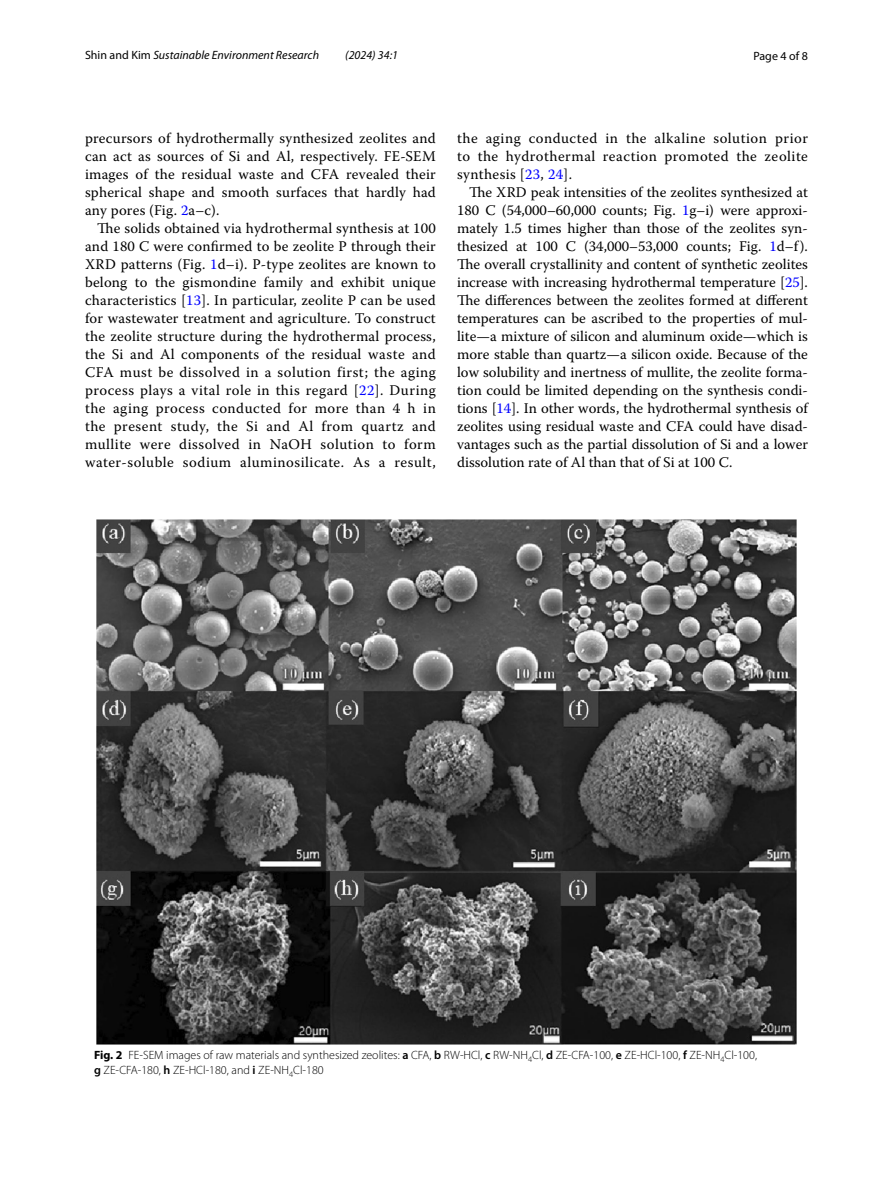
<style>
.page{position:relative;width:893px;height:1187px;background:#fff}
.page>*{position:absolute;margin:0;border:0;box-sizing:border-box;transform-origin:0 0}
.t1{font:14.7px/18px "Warnock Pro";letter-spacing:.025em;color:#000;text-align:justify}
.t2{font:300 12px/15px "Myriad Pro";color:#000}
.t3{font:italic 12px "Myriad Pro";color:#000}
.t4{font:12px "Myriad Pro";color:#000}
.s1{font-style:normal}
.s2{color:#00f}
.s3{font-weight:700}
.s4{font-weight:600}
</style>
<div class="page">
<img style="left:96px;top:519px;width:701px;height:524px">
<p class="t3" style="left:85px;top:48px;width:236px"><span class="s1">Shin and Kim</span> Sustainable Environment Research</p>
<p class="t3" style="left:345px;top:48px;width:54px">(2024) 34:1</p>
<p class="t4" style="left:753px;top:48px;width:56px">Page 4 of 8</p>
<p class="t1" style="left:85px;top:128px;width:352px">precursors of hydrothermally synthesized zeolites and can act as sources of Si and Al, respectively. FE-SEM images of the residual waste and CFA revealed their spherical shape and smooth surfaces that hardly had any pores (Fig. <span class="s2">2</span>a–c).</p>
<p class="t1" style="left:85px;top:218px;width:352px;text-indent:12px">The solids obtained via hydrothermal synthesis at 100 and 180 C were confirmed to be zeolite P through their XRD patterns (Fig. <span class="s2">1</span>d–i). P-type zeolites are known to belong to the gismondine family and exhibit unique characteristics [<span class="s2">13</span>]. In particular, zeolite P can be used for wastewater treatment and agriculture. To construct the zeolite structure during the hydrothermal process, the Si and Al components of the residual waste and CFA must be dissolved in a solution first; the aging process plays a vital role in this regard [<span class="s2">22</span>]. During the aging process conducted for more than 4 h in the present study, the Si and Al from quartz and mullite were dissolved in NaOH solution to form water-soluble sodium aluminosilicate. As a result,</p>
<p class="t1" style="left:457px;top:128px;width:352px">the aging conducted in the alkaline solution prior to the hydrothermal reaction promoted the zeolite synthesis [<span class="s2">23</span>, <span class="s2">24</span>].</p>
<p class="t1" style="left:457px;top:182px;width:352px;text-indent:12px">The XRD peak intensities of the zeolites synthesized at 180 C (54,000–60,000 counts; Fig. <span class="s2">1</span>g–i) were approxi&shy;mately 1.5 times higher than those of the zeolites syn&shy;thesized at 100 C (34,000–53,000 counts; Fig. <span class="s2">1</span>d–f).<br>The overall crystallinity and content of synthetic zeolites increase with increasing hydrothermal temperature [<span class="s2">25</span>].<br>The differences between the zeolites formed at different temperatures can be ascribed to the properties of mul&shy;lite—a mixture of silicon and aluminum oxide—which is more stable than quartz—a silicon oxide. Because of the low solubility and inertness of mullite, the zeolite forma&shy;tion could be limited depending on the synthesis condi&shy;tions [<span class="s2">14</span>]. In other words, the hydrothermal synthesis of zeolites using residual waste and CFA could have disad&shy;vantages such as the partial dissolution of Si and a lower dissolution rate of Al than that of Si at 100 C.</p>
<p class="t2" style="left:94px;top:1047px;width:665px"><span class="s3">Fig. 2</span> FE-SEM images of raw materials and synthesized zeolites: <span class="s4">a</span> CFA, <span class="s4">b</span> RW-HCl, <span class="s4">c</span> RW-NH<sub>4</sub>Cl, <span class="s4">d</span> ZE-CFA-100, <span class="s4">e</span> ZE-HCl-100, <span class="s4">f</span> ZE-NH<sub>4</sub>Cl-100, <span class="s4">g</span> ZE-CFA-180, <span class="s4">h</span> ZE-HCl-180, and <span class="s4">i</span> ZE-NH<sub>4</sub>Cl-180</p>
</div>
